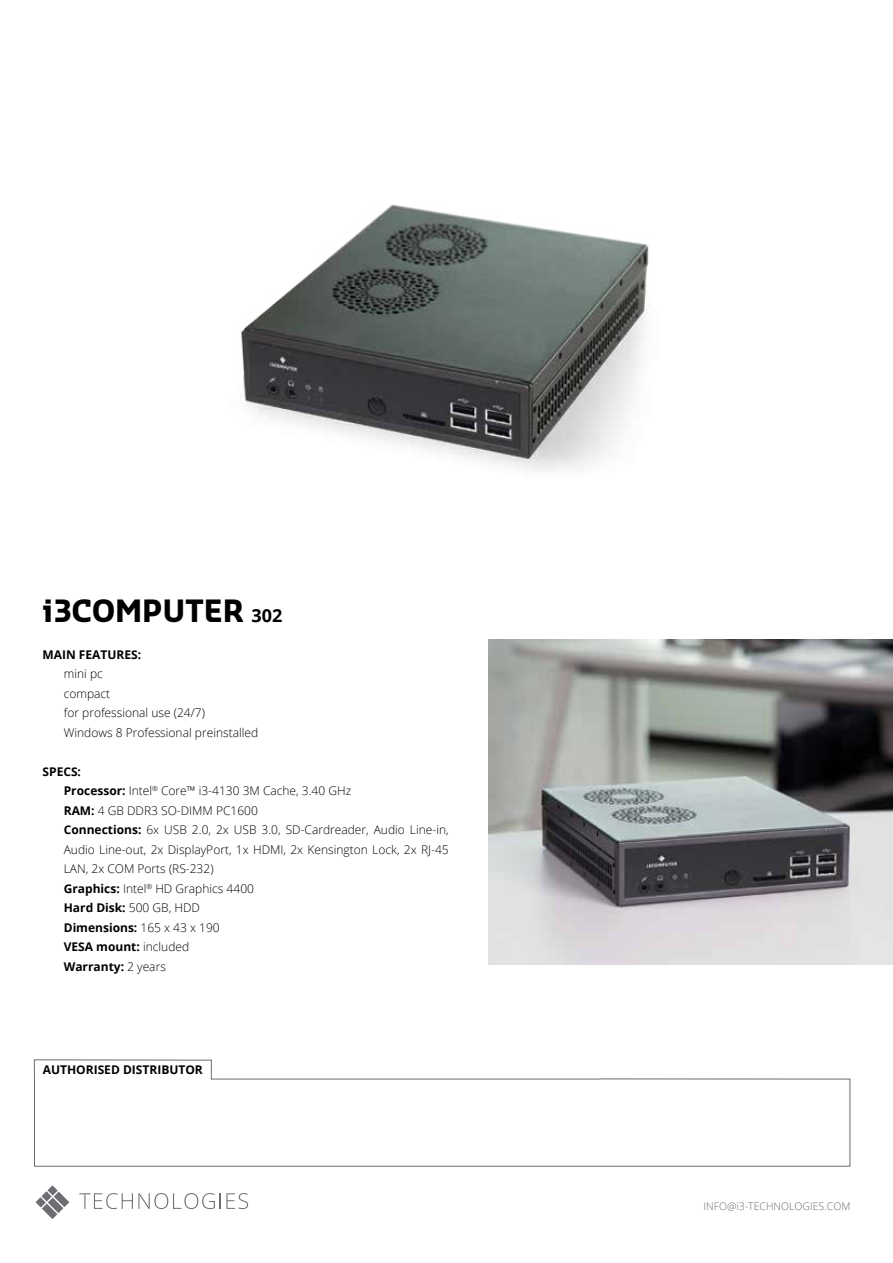
<style>
.page{position:relative;width:893px;height:1263px;background:#fff}
.page>*{position:absolute;margin:0;border:0;box-sizing:border-box;transform-origin:0 0}
.t1{font:700 30px "Sansa";color:#000}
.t2{font:300 12px/19.5px "Open Sans";color:#000}
.t3{font:700 12px "Open Sans";color:#000}
.t4{font:300 10.5px "Open Sans";color:#6d6c6f}
.s1{font-family:"Open Sans";font-size:18px}
.s2{font-weight:700}
</style>
<div class="page">
<img style="left:489px;top:640px;width:404px;height:324px">
<img style="left:241px;top:204px;width:409px;height:267px">
<svg style="left:34px;top:1059px;width:816px;height:107px"></svg>
<svg style="left:36px;top:1185px;width:33px;height:34px"></svg>
<svg style="left:79px;top:1193px;width:169px;height:16px"></svg>
<h1 class="t1" style="left:43px;top:591px;width:241px">i3COMPUTER <span class="s1">302</span></h1>
<p class="t3" style="left:43px;top:646px;width:100px">MAIN FEATURES:</p>
<p class="t2" style="left:64px;top:664px;width:196px">mini pc<br>compact<br>for professional use (24/7)<br>Windows 8 Professional preinstalled</p>
<p class="t2" style="left:64px;top:761px;width:386px;text-indent:-21px"><span class="s2">SPECS:<br>Processor:</span> Intel<sup>®</sup> Core™ i3-4130 3M Cache, 3.40 GHz<br><span class="s2">RAM:</span> 4 GB DDR3 SO-DIMM PC1600<br><span class="s2">Connections:</span> 6x USB 2.0, 2x USB 3.0, SD-Cardreader, Audio Line-in, Audio Line-out, 2x DisplayPort, 1x HDMI, 2x Kensington Lock, 2x RJ-45<br>LAN, 2x COM Ports (RS-232)<br><span class="s2">Graphics:</span> Intel<sup>®</sup> HD Graphics 4400<br><span class="s2">Hard Disk:</span> 500 GB, HDD<br><span class="s2">Dimensions:</span> 165 x 43 x 190<br><span class="s2">VESA mount:</span> included<br><span class="s2">Warranty:</span> 2 years</p>
<p class="t3" style="left:43px;top:1061px;width:162px">AUTHORISED DISTRIBUTOR</p>
<p class="t4" style="left:704px;top:1199px;width:148px">INFO@i3-TECHNOLOGIES.COM</p>
</div>
